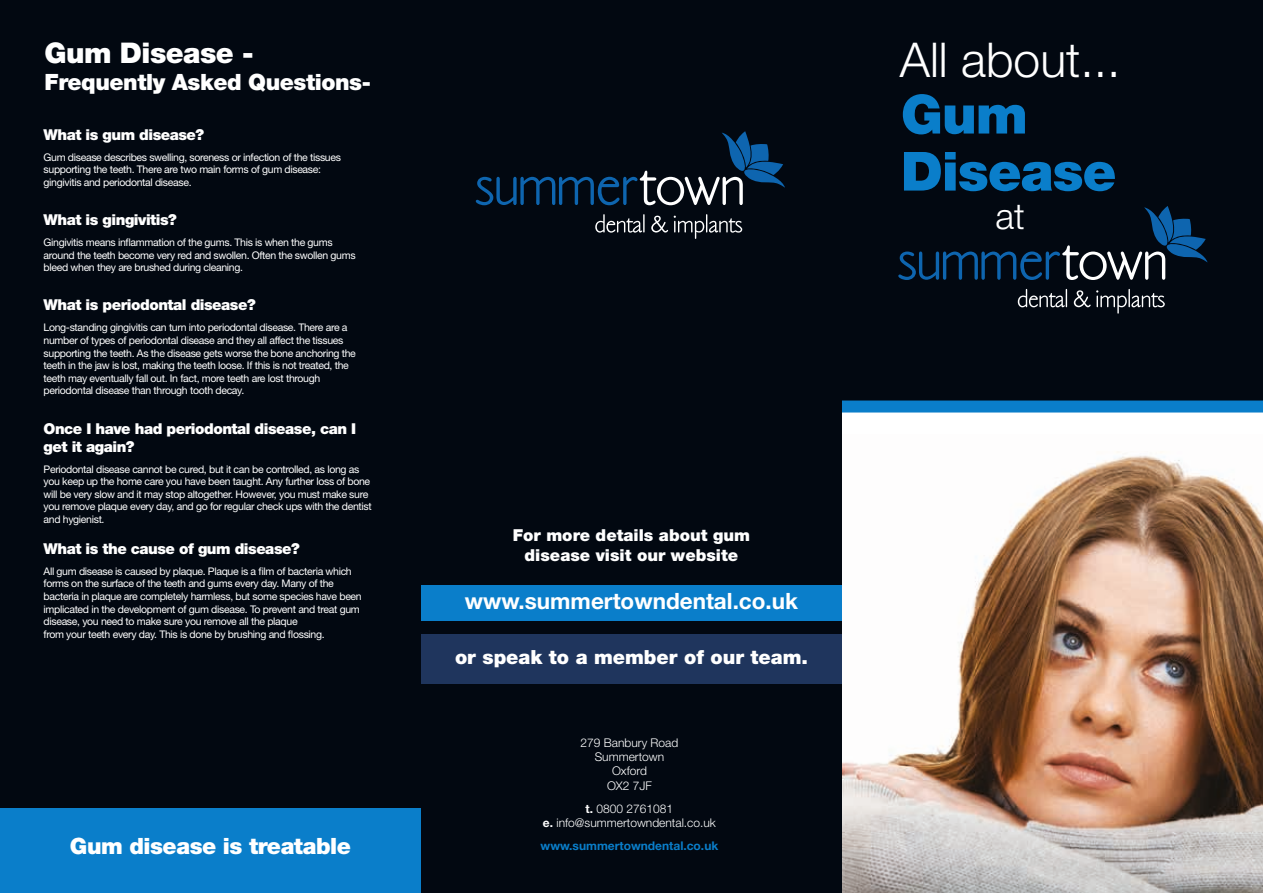
<style>
.page{position:relative;width:1263px;height:893px;background:#020811}
.page>*{position:absolute;margin:0;border:0;box-sizing:border-box;transform-origin:0 0}
.t1{font:900 54px/57px "Helvetica Neue";letter-spacing:-.02em;color:#0a7eca}
.t2{font:300 48px "Helvetica Neue";color:#fff}
.t3{font:300 36px "Helvetica Neue";color:#fff}
.t4{font:900 28.5px "Helvetica Neue";letter-spacing:-.02em;color:#fff}
.t5{font:900 22.5px "Helvetica Neue";letter-spacing:-.02em;color:#fff}
.t6{font:700 22.5px "Helvetica Neue";color:#fff}
.t7{font:900 19.5px "Helvetica Neue";color:#fff}
.t8{font:900 16.5px/19.8px "Helvetica Neue";color:#fff;text-align:center}
.t9{font:900 15px/18px "Helvetica Neue";letter-spacing:-.03em;color:#fff}
.t10{font:300 12px/14.4px "Helvetica Neue";color:#fff;text-align:center}
.t11{font:700 12px "Helvetica Neue";color:#0a7eca}
.t12{font:10.5px/12.6px "Helvetica Neue";letter-spacing:-.03em;color:#fff}
.s1{font-weight:700}
</style>
<div class="page">
<svg style="left:1018px;top:289px;width:49px;height:18px"></svg>
<svg style="left:1074px;top:289px;width:91px;height:25px"></svg>
<svg style="left:898px;top:206px;width:309px;height:74px"></svg>
<svg style="left:595px;top:214px;width:50px;height:19px"></svg>
<svg style="left:651px;top:216px;width:17px;height:17px"></svg>
<svg style="left:674px;top:214px;width:68px;height:25px"></svg>
<svg style="left:476px;top:131px;width:309px;height:74px"></svg>
<div style="left:421px;top:585px;width:421px;height:36px;background:#0a7eca"></div>
<div style="left:421px;top:634px;width:421px;height:50px;background:#1f355d"></div>
<div style="left:0;top:809px;width:421px;height:84px;background:#0a7eca"></div>
<div style="left:842px;top:406px;width:421px;height:487px;background:#fff"></div>
<img style="left:842px;top:451px;width:421px;height:442px">
<div style="left:842px;top:400px;width:421px;height:12px;background:#0a7eca"></div>
<h3 class="t4" style="left:45px;top:36px;width:211px">Gum Disease -</h3>
<h3 class="t5" style="left:45px;top:69px;width:328px">Frequently Asked Questions-</h3>
<h3 class="t9" style="left:44px;top:125px;width:162px">What is gum disease?</h3>
<p class="t12" style="left:44px;top:150px;width:299px">Gum disease describes swelling, soreness or infection of the tissues supporting the teeth. There are two main forms of gum disease: gingivitis and periodontal disease.</p>
<h3 class="t9" style="left:44px;top:211px;width:135px">What is gingivitis?</h3>
<p class="t12" style="left:44px;top:236px;width:314px">Gingivitis means inflammation of the gums. This is when the gums around the teeth become very red and swollen. Often the swollen gums bleed when they are brushed during cleaning.</p>
<h3 class="t9" style="left:44px;top:296px;width:214px">What is periodontal disease?</h3>
<p class="t12" style="left:44px;top:321px;width:314px">Long-standing gingivitis can turn into periodontal disease. There are a number of types of periodontal disease and they all affect the tissues supporting the teeth. As the disease gets worse the bone anchoring the teeth in the jaw is lost, making the teeth loose. If this is not treated, the teeth may eventually fall out. In fact, more teeth are lost through periodontal disease than through tooth decay.</p>
<h3 class="t9" style="left:44px;top:419px;width:314px">Once I have had periodontal disease, can I get it again?</h3>
<p class="t12" style="left:44px;top:462px;width:330px">Periodontal disease cannot be cured, but it can be controlled, as long as you keep up the home care you have been taught. Any further loss of bone will be very slow and it may stop altogether. However, you must make sure you remove plaque every day, and go for regular check ups with the dentist and hygienist.</p>
<h3 class="t9" style="left:44px;top:539px;width:258px">What is the cause of gum disease?</h3>
<p class="t12" style="left:44px;top:565px;width:320px">All gum disease is caused by plaque. Plaque is a film of bacteria which forms on the surface of the teeth and gums every day. Many of the bacteria in plaque are completely harmless, but some species have been implicated in the development of gum disease. To prevent and treat gum disease, you need to make sure you remove all the plaque<br>from your teeth every day. This is done by brushing and flossing.</p>
<h3 class="t5" style="left:70px;top:832px;width:282px">Gum disease is treatable</h3>
<h3 class="t8" style="left:513px;top:525px;width:239px">For more details about gum disease visit our website</h3>
<h3 class="t6" style="left:465px;top:587px;width:335px">www.summertowndental.co.uk</h3>
<h3 class="t7" style="left:455px;top:646px;width:354px">or speak to a member of our team.</h3>
<p class="t10" style="left:580px;top:735px;width:99px">279 Banbury Road<br>Summertown<br>Oxford<br>OX2 7JF</p>
<p class="t10" style="left:543px;top:801px;width:174px"><span class="s1">t.</span> 0800 2761081<br><span class="s1">e.</span> info@summertowndental.co.uk</p>
<p class="t11" style="left:541px;top:838px;width:179px">www.summertowndental.co.uk</p>
<h2 class="t2" style="left:900px;top:31px;width:222px">All about...</h2>
<h1 class="t1" style="left:901px;top:86px;width:217px">Gum<br>Disease</h1>
<h3 class="t3" style="left:995px;top:194px;width:31px">at</h3>
</div>
